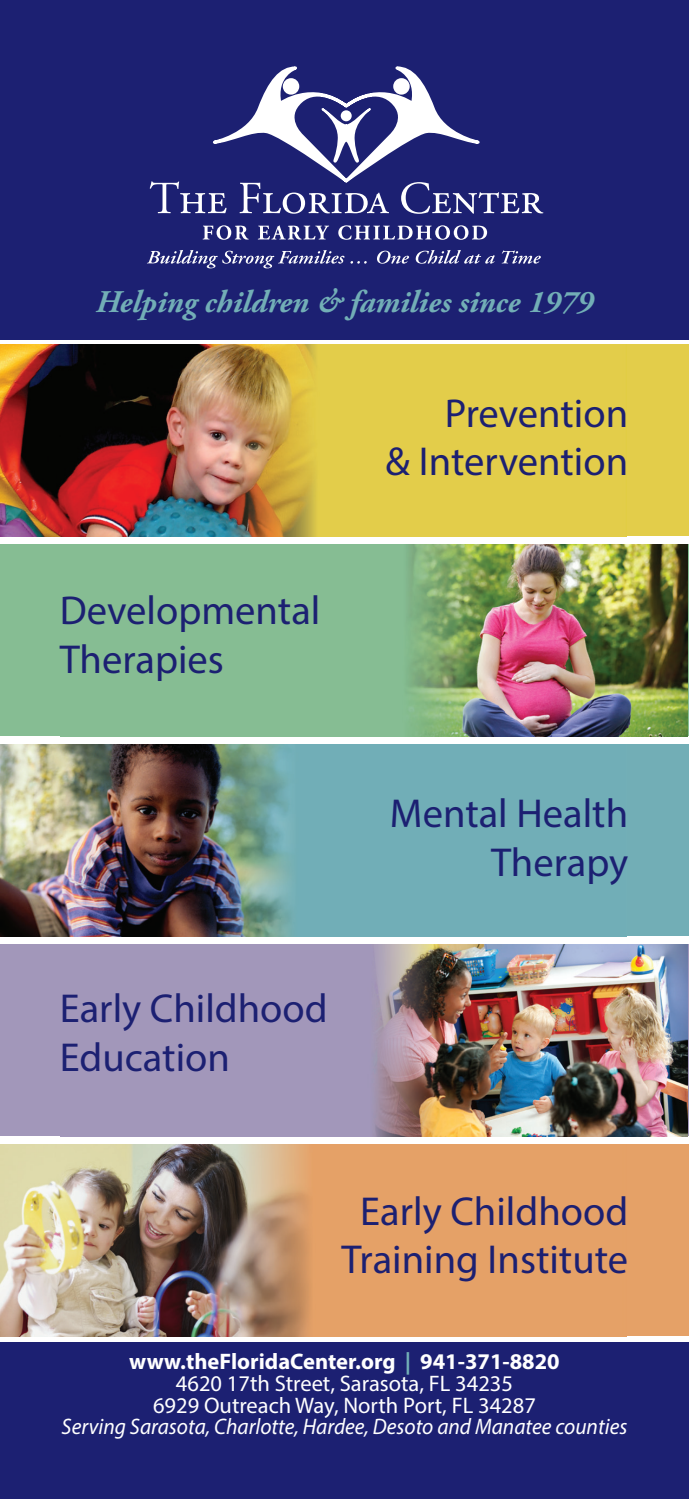
<style>
.page{position:relative;width:689px;height:1499px;background:#fff}
.page>*{position:absolute;margin:0;border:0;box-sizing:border-box;transform-origin:0 0}
.t1{font:40.5px/48.6px "Myriad Pro";color:#1c2072;text-align:right}
.t2{font:italic 700 31.5px "Adobe Garamond Pro";color:#72aeb6}
.t3{font:22.5px/22.1px "Myriad Pro";color:#fff;text-align:center}
.t4{font:italic 22.5px "Myriad Pro";color:#fff;scale:.95 1}
.s1{font-weight:700}
.s2{font-weight:700;color:#72aeb6}
</style>
<div class="page">
<div style="left:0;top:0;width:688px;height:339px;background:#1c2072"></div>
<svg style="left:150px;top:68px;width:393px;height:146px"></svg>
<svg style="left:147px;top:250px;width:197px;height:18px"></svg>
<svg style="left:350px;top:261px;width:16px;height:3px"></svg>
<svg style="left:377px;top:251px;width:32px;height:13px"></svg>
<svg style="left:415px;top:250px;width:79px;height:14px"></svg>
<svg style="left:501px;top:250px;width:39px;height:14px"></svg>
<svg style="left:203px;top:225px;width:46px;height:15px"></svg>
<svg style="left:258px;top:225px;width:71px;height:14px"></svg>
<svg style="left:338px;top:225px;width:149px;height:15px"></svg>
<div style="left:0;top:1342px;width:688px;height:156px;background:#1c2072"></div>
<div style="left:0;top:345px;width:688px;height:191px;background:#e3cd4a"></div>
<img style="left:0;top:345px;width:316px;height:191px">
<div style="left:0;top:544px;width:688px;height:192px;background:#86bd93"></div>
<img style="left:408px;top:544px;width:279px;height:192px">
<div style="left:0;top:744px;width:688px;height:192px;background:#72aeb6"></div>
<img style="left:0;top:744px;width:291px;height:192px">
<div style="left:0;top:944px;width:688px;height:192px;background:#a297ba"></div>
<img style="left:373px;top:944px;width:314px;height:192px">
<div style="left:0;top:1144px;width:688px;height:192px;background:#e5a167"></div>
<img style="left:0;top:1144px;width:310px;height:192px">
<p class="t2" style="left:96px;top:284px;width:499px">Helping children &amp; families since 1979</p>
<p class="t1" style="left:60px;top:585px;width:262px;text-align:left">Developmental<br>Therapies</p>
<p class="t1" style="left:60px;top:983px;width:269px;text-align:left">Early Childhood<br>Education</p>
<p class="t1" style="left:385px;top:388px;width:244px">Prevention<br>&amp; Intervention</p>
<p class="t1" style="left:390px;top:789px;width:240px">Mental Health<br>Therapy</p>
<p class="t1" style="left:341px;top:1186px;width:288px;text-align:center">Early Childhood<br>Training Institute</p>
<p class="t3" style="left:129px;top:1349px;width:432px"><span class="s1">www.theFloridaCenter.org</span> <span class="s2">|</span> <span class="s1">941-371-8820<br></span>4620 17th Street, Sarasota, FL 34235<br>6929 Outreach Way, North Port, FL 34287</p>
<p class="t4" style="left:62px;top:1412px;width:597px">Serving Sarasota, Charlotte, Hardee, Desoto and Manatee counties</p>
</div>
